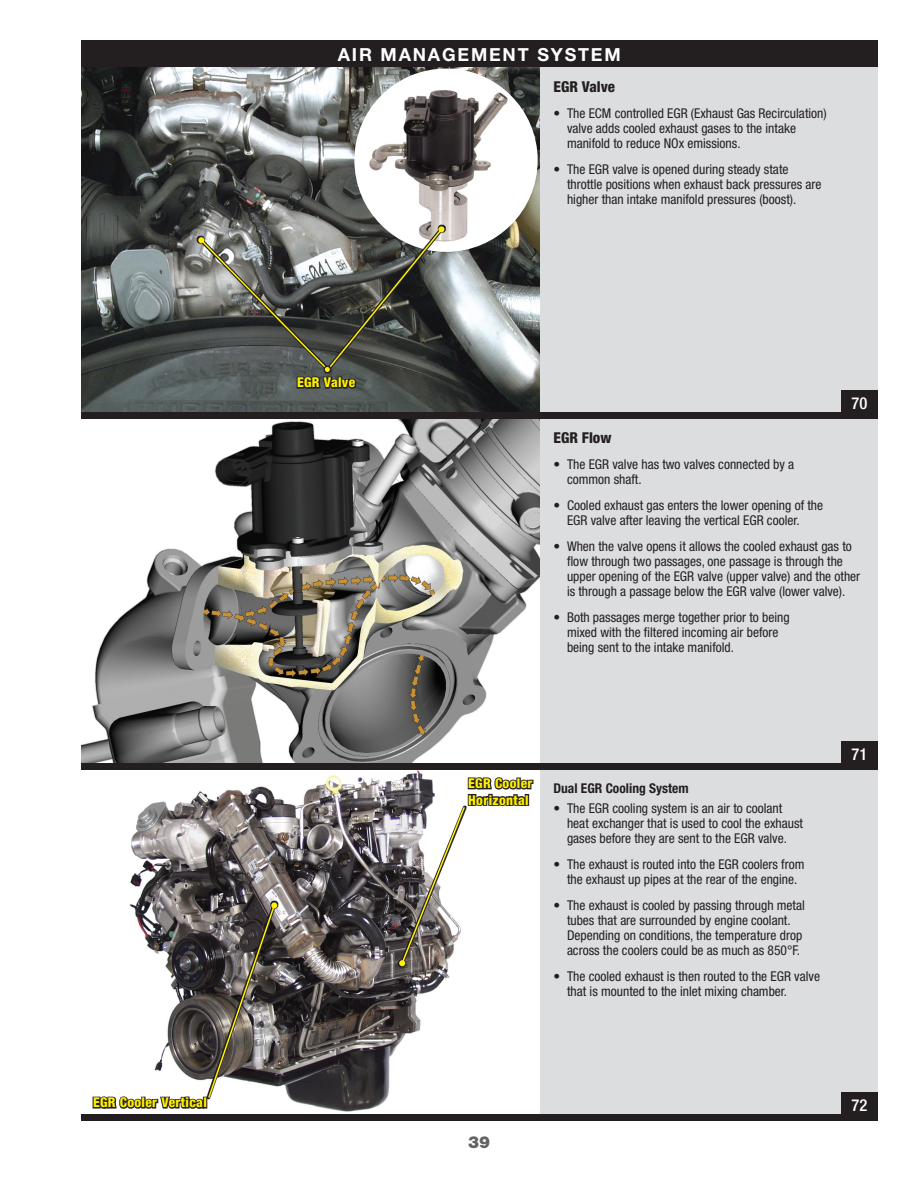
<style>
.page{position:relative;width:918px;height:1188px;background:#fff}
.page>*{position:absolute;margin:0;border:0;box-sizing:border-box;transform-origin:0 0}
.t1{font:700 18px "Helvetica Neue";letter-spacing:.1em;color:#fff}
.t2{font:500 condensed 16.5px "Helvetica Neue";color:#fff}
.t3{font:900 16.5px "Helvetica Neue";color:#636366}
.bullets_reg{font:800 condensed 15px "Helvetica Neue";color:#231f20}
.bullets_reg-2{font:condensed 13.5px/15px "Helvetica Neue";color:#231f20}
.t4{font:800 condensed 13.5px "Helvetica Neue";letter-spacing:.025em;color:#fff101}
.t5{font:700 condensed 13.5px "Helvetica Neue";color:#231f20}
</style>
<div class="page">
<img style="left:130px;top:770px;width:320px;height:342px">
<img style="left:81px;top:418px;width:459px;height:345px">
<img style="left:81px;top:68px;width:459px;height:344px">
<div style="left:540px;top:68px;width:338px;height:1049px;background:#dcdddf"></div>
<div style="left:841px;top:391px;width:37px;height:23px;background:#231f20"></div>
<div style="left:81px;top:40px;width:797px;height:28px;background:#231f20"></div>
<div style="left:81px;top:412px;width:797px;height:6px;background:#231f20"></div>
<div style="left:81px;top:763px;width:797px;height:7px;background:#231f20"></div>
<div style="left:81px;top:1114px;width:797px;height:6px;background:#231f20"></div>
<div style="left:841px;top:742px;width:37px;height:23px;background:#231f20"></div>
<div style="left:841px;top:1093px;width:37px;height:23px;background:#231f20"></div>
<svg style="left:397px;top:805px;width:53px;height:164px"></svg>
<svg style="left:206px;top:900px;width:74px;height:201px"></svg>
<svg style="left:399px;top:776px;width:135px;height:190px"></svg>
<div style="left:525px;top:794px;width:4px;height:12px;border:2px solid #231f20"></div>
<svg style="left:91px;top:902px;width:186px;height:219px"></svg>
<div style="left:203px;top:1097px;width:4px;height:12px;border:2px solid #231f20"></div>
<img style="left:354px;top:69px;width:184px;height:183px;border-radius:50%">
<svg style="left:324px;top:224px;width:124px;height:150px"></svg>
<svg style="left:198px;top:226px;width:246px;height:186px;background:#5a5d58"></svg>
<p class="t4" style="left:93px;top:1094px;width:115px">EGR Cooler Vertical</p>
<p class="t1" style="left:338px;top:43px;width:13px">AIR</p>
<p class="t1" style="left:381px;top:43px;width:239px">MANAGEMENT SYSTEM</p>
<p class="t4" style="left:297px;top:374px;width:60px">EGR Valve</p>
<p class="bullets_reg" style="left:554px;top:78px;width:63px">EGR Valve</p>
<p class="bullets_reg-2" style="left:567px;top:106px;width:261px;text-indent:-14px">• The ECM controlled EGR (Exhaust Gas Recirculation) valve adds cooled exhaust gases to the intake manifold to reduce NOx emissions.</p>
<p class="bullets_reg-2" style="left:567px;top:162px;width:256px;text-indent:-14px">• The EGR valve is opened during steady state throttle positions when exhaust back pressures are higher than intake manifold pressures (boost).</p>
<p class="t2" style="left:851px;top:393px;width:17px">70</p>
<p class="bullets_reg" style="left:554px;top:429px;width:60px">EGR Flow</p>
<p class="bullets_reg-2" style="left:567px;top:457px;width:229px;text-indent:-14px">• The EGR valve has two valves connected by a common shaft.</p>
<p class="bullets_reg-2" style="left:567px;top:498px;width:258px;text-indent:-14px">• Cooled exhaust gas enters the lower opening of the<br>EGR valve after leaving the vertical EGR cooler.</p>
<p class="bullets_reg-2" style="left:567px;top:538px;width:295px;text-indent:-14px">• When the valve opens it allows the cooled exhaust gas to flow through two passages, one passage is through the upper opening of the EGR valve (upper valve) and the other is through a passage below the EGR valve (lower valve).</p>
<p class="bullets_reg-2" style="left:567px;top:609px;width:224px;text-indent:-14px">• Both passages merge together prior to being mixed with the filtered incoming air before being sent to the intake manifold.</p>
<p class="t4" style="left:468px;top:775px;width:66px">EGR Cooler</p>
<p class="t4" style="left:468px;top:792px;width:62px">Horizontal</p>
<p class="t5" style="left:554px;top:780px;width:137px">Dual EGR Cooling System</p>
<p class="bullets_reg-2" style="left:567px;top:801px;width:238px;text-indent:-14px">• The EGR cooling system is an air to coolant heat exchanger that is used to cool the exhaust gases before they are sent to the EGR valve.</p>
<p class="bullets_reg-2" style="left:554px;top:857px;width:253px;text-align:center">• The exhaust is routed into the EGR coolers from the exhaust up pipes at the rear of the engine.</p>
<p class="bullets_reg-2" style="left:567px;top:897px;width:239px;text-indent:-14px">• The exhaust is cooled by passing through metal tubes that are surrounded by engine coolant.<br>Depending on conditions, the temperature drop across the coolers could be as much as 850°F.</p>
<p class="bullets_reg-2" style="left:567px;top:968px;width:255px;text-indent:-14px">• The cooled exhaust is then routed to the EGR valve that is mounted to the inlet mixing chamber.</p>
<p class="t2" style="left:851px;top:744px;width:17px">71</p>
<p class="t3" style="left:468px;top:1132px;width:24px">39</p>
<p class="t2" style="left:851px;top:1095px;width:17px">72</p>
</div>
